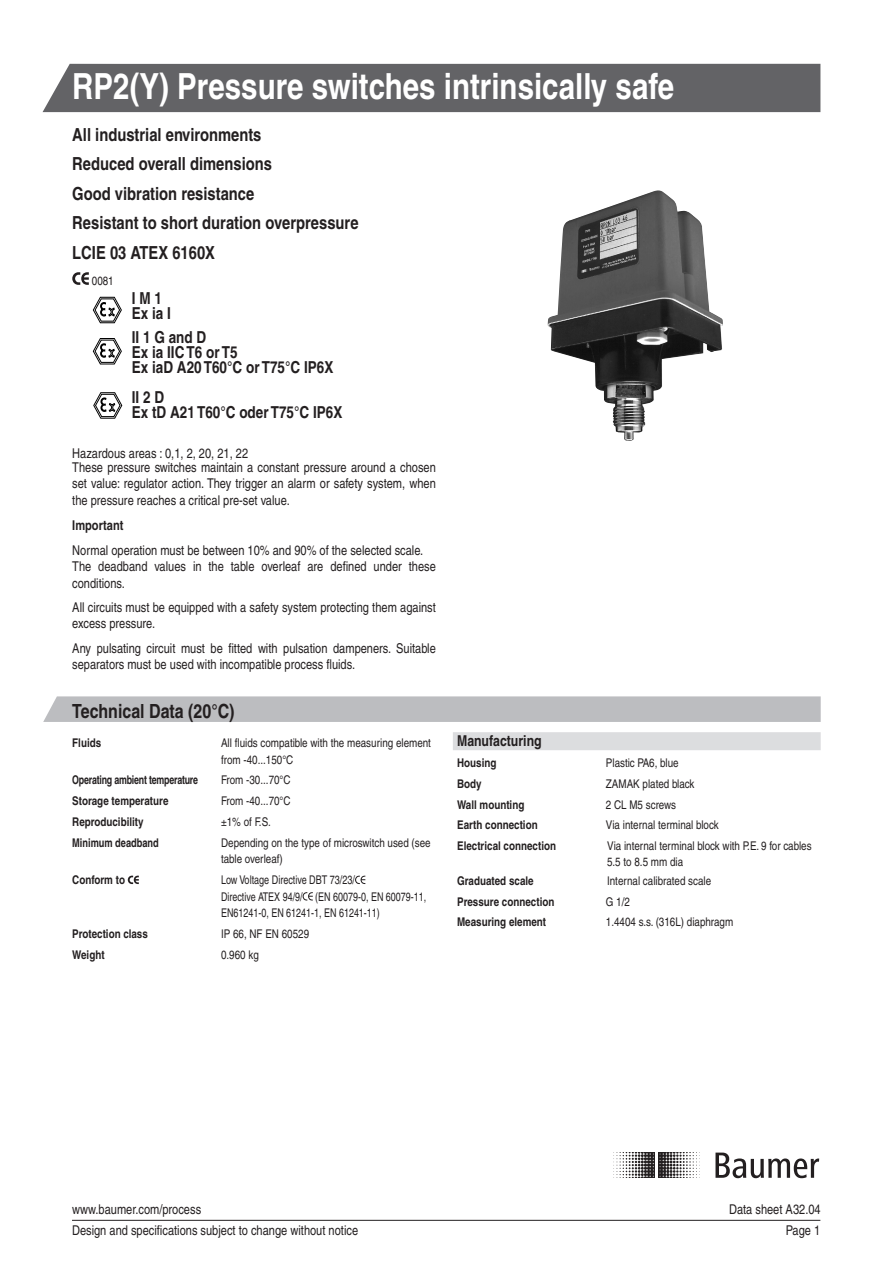
<style>
.page{position:relative;width:893px;height:1263px;background:#fff}
.page>*{position:absolute;margin:0;border:0;box-sizing:border-box;transform-origin:0 0}
._01_Frontpage_-_Head{font:700 condensed 36px "Helvetica";color:#fff}
._03_Section_Header_o{font:700 condensed 19.5px "Helvetica";color:#231f20}
._02_Frontpage_-_Stat{font:700 condensed 18px "Helvetica";color:#231f20}
._04_Bodytext__LineFe{font:700 condensed 16.5px "Helvetica";color:#231f20}
._05_Text__Header_on{font:700 condensed 15px "Helvetica";color:#231f20}
._04_Bodytext__LineFe-2{font:condensed 13.5px/16.5px "Helvetica";color:#231f20}
._06_Text__Body__Line{font:condensed 13.5px "Helvetica";color:#231f20}
.HELV_8{font:condensed 13.5px/15.8px "Helvetica";color:#231f20}
._04_Bodytext__LineFe-3{font:700 condensed 13.5px "Helvetica";color:#231f20}
._07_Text__2_columns{font:condensed 12px/16.5px "Helvetica";color:#231f20}
._07_Text__2_columns-2{font:700 condensed 12px "Helvetica";color:#231f20}
._07_Text__2_columns-3{font:condensed 12px/16.5px "Helvetica";color:#231f20;scale:.92 1}
.HELV_BLACK_8{font:condensed 12px "Helvetica";color:#231f20}
.HELV_BLACK_8-2{font:700 condensed 12px "Helvetica";color:#231f20}
._07_Text__2_columns-4{font:700 condensed 12px "Helvetica";letter-spacing:-.02em;color:#231f20;scale:.9 1}
._07_Text__2_columns-5{font:700 condensed 12px "Helvetica";color:#231f20;scale:.94 1}
._04_Bodytext__LineFe-4{font:condensed 12px "Helvetica";color:#231f20}
</style>
<div class="page">
<hr style="left:72px;top:1220px;width:748px;height:1px;background:#231f20">
<div style="left:43px;top:696px;width:778px;height:26px;background:#bcbdc0"></div>
<div style="left:43px;top:64px;width:777px;height:48px;background:#636366"></div>
<svg style="left:128px;top:876px;width:11px;height:8px"></svg>
<svg style="left:355px;top:876px;width:10px;height:8px"></svg>
<svg style="left:303px;top:892px;width:10px;height:8px"></svg>
<img style="left:548px;top:190px;width:175px;height:251px">
<svg style="left:72px;top:272px;width:17px;height:13px"></svg>
<svg style="left:93px;top:297px;width:28px;height:26px"></svg>
<svg style="left:93px;top:338px;width:28px;height:26px"></svg>
<svg style="left:94px;top:392px;width:28px;height:27px"></svg>
<div style="left:453px;top:732px;width:368px;height:18px;background:#dcdddf"></div>
<svg style="left:616px;top:1152px;width:84px;height:26px"></svg>
<svg style="left:715px;top:1152px;width:104px;height:26px"></svg>
<p class="_01_Frontpage_-_Head" style="left:72px;top:64px;width:603px">RP2(Y) Pressure switches intrinsically safe</p>
<p class="_02_Frontpage_-_Stat" style="left:72px;top:123px;width:191px">All industrial environments</p>
<p class="_02_Frontpage_-_Stat" style="left:72px;top:153px;width:201px">Reduced overall dimensions</p>
<p class="_02_Frontpage_-_Stat" style="left:72px;top:182px;width:184px">Good vibration resistance</p>
<p class="_02_Frontpage_-_Stat" style="left:72px;top:212px;width:288px">Resistant to short duration overpressure</p>
<p class="_02_Frontpage_-_Stat" style="left:72px;top:241px;width:144px">LCIE 03 ATEX 6160X</p>
<p class="_04_Bodytext__LineFe-4" style="left:92px;top:274px;width:23px">0081</p>
<p class="_04_Bodytext__LineFe" style="left:132px;top:288px;width:32px">I M 1</p>
<p class="_04_Bodytext__LineFe" style="left:132px;top:303px;width:41px">Ex ia I</p>
<p class="_04_Bodytext__LineFe" style="left:132px;top:327px;width:76px">II 1 G and D</p>
<p class="_04_Bodytext__LineFe" style="left:132px;top:342px;width:107px">Ex ia IIC T6 or T5</p>
<p class="_04_Bodytext__LineFe" style="left:132px;top:357px;width:203px">Ex iaD A20 T60°C or T75°C IP6X</p>
<p class="_04_Bodytext__LineFe" style="left:132px;top:387px;width:34px">II 2 D</p>
<p class="_04_Bodytext__LineFe" style="left:132px;top:402px;width:212px">Ex tD A21 T60°C oder T75°C IP6X</p>
<p class="_04_Bodytext__LineFe-2" style="left:72px;top:445px;width:177px">Hazardous areas : 0,1, 2, 20, 21, 22</p>
<p class="_04_Bodytext__LineFe-2" style="left:72px;top:458px;width:365px;text-align:justify">These pressure switches maintain a constant pressure around a chosen set value: regulator action. They trigger an alarm or safety system, when the pressure reaches a critical pre-set value.</p>
<p class="_04_Bodytext__LineFe-3" style="left:72px;top:516px;width:53px">Important</p>
<p class="_04_Bodytext__LineFe-2" style="left:72px;top:541px;width:353px">Normal operation must be between 10% and 90% of the selected scale.</p>
<p class="_04_Bodytext__LineFe-2" style="left:72px;top:558px;width:365px">The deadband values in the table overleaf are defined under these conditions.</p>
<p class="HELV_8" style="left:72px;top:599px;width:365px">All circuits must be equipped with a safety system protecting them against excess pressure.</p>
<p class="_04_Bodytext__LineFe-2" style="left:72px;top:639px;width:365px">Any pulsating circuit must be fitted with pulsation dampeners. Suitable separators must be used with incompatible process fluids.</p>
<p class="_03_Section_Header_o" style="left:72px;top:699px;width:164px">Technical Data (20°C)</p>
<p class="_07_Text__2_columns-2" style="left:72px;top:736px;width:30px">Fluids</p>
<p class="_07_Text__2_columns" style="left:221px;top:735px;width:211px">All fluids compatible with the measuring element from -40...150°C</p>
<p class="_07_Text__2_columns-4" style="left:72px;top:773px;width:141px">Operating ambient temperature</p>
<p class="_07_Text__2_columns" style="left:221px;top:772px;width:71px">From -30...70°C</p>
<p class="_07_Text__2_columns-2" style="left:72px;top:794px;width:98px">Storage temperature</p>
<p class="_07_Text__2_columns" style="left:221px;top:793px;width:71px">From -40...70°C</p>
<p class="_07_Text__2_columns-2" style="left:72px;top:814px;width:73px">Reproducibility</p>
<p class="_07_Text__2_columns" style="left:221px;top:813px;width:51px">±1% of F.S.</p>
<p class="_07_Text__2_columns-5" style="left:72px;top:835px;width:94px">Minimum deadband</p>
<p class="_07_Text__2_columns" style="left:221px;top:834px;width:211px">Depending on the type of microswitch used (see table overleaf)</p>
<p class="_07_Text__2_columns-2" style="left:72px;top:872px;width:54px">Conform to</p>
<p class="_07_Text__2_columns-3" style="left:221px;top:871px;width:225px">Low Voltage Directive DBT 73/23/<br>Directive ATEX 94/9/ (EN 60079-0, EN 60079-11,<br>EN61241-0, EN 61241-1, EN 61241-11)</p>
<p class="_07_Text__2_columns-2" style="left:72px;top:926px;width:77px">Protection class</p>
<p class="_07_Text__2_columns" style="left:221px;top:925px;width:90px">IP 66, NF EN 60529</p>
<p class="_07_Text__2_columns-2" style="left:72px;top:947px;width:34px">Weight</p>
<p class="_07_Text__2_columns" style="left:221px;top:946px;width:39px">0.960 kg</p>
<p class="_05_Text__Header_on" style="left:457px;top:732px;width:86px">Manufacturing</p>
<p class="_07_Text__2_columns-2" style="left:457px;top:755px;width:41px">Housing</p>
<p class="_07_Text__2_columns" style="left:606px;top:754px;width:74px">Plastic PA6, blue</p>
<p class="_07_Text__2_columns-2" style="left:457px;top:776px;width:26px">Body</p>
<p class="_07_Text__2_columns" style="left:606px;top:775px;width:90px">ZAMAK plated black</p>
<p class="_07_Text__2_columns-2" style="left:457px;top:797px;width:69px">Wall mounting</p>
<p class="_07_Text__2_columns" style="left:606px;top:796px;width:72px">2 CL M5 screws</p>
<p class="_07_Text__2_columns-2" style="left:457px;top:818px;width:82px">Earth connection</p>
<p class="_07_Text__2_columns" style="left:606px;top:817px;width:114px">Via internal terminal block</p>
<p class="HELV_BLACK_8-2" style="left:457px;top:838px;width:100px">Electrical connection</p>
<p class="HELV_BLACK_8" style="left:607px;top:839px;width:206px">Via internal terminal block with P.E. 9 for cables</p>
<p class="HELV_BLACK_8" style="left:607px;top:855px;width:78px">5.5 to 8.5 mm dia</p>
<p class="HELV_BLACK_8-2" style="left:457px;top:873px;width:78px">Graduated scale</p>
<p class="HELV_BLACK_8" style="left:607px;top:874px;width:106px">Internal calibrated scale</p>
<p class="_07_Text__2_columns-2" style="left:457px;top:894px;width:99px">Pressure connection</p>
<p class="_07_Text__2_columns" style="left:606px;top:893px;width:26px">G 1/2</p>
<p class="_07_Text__2_columns-2" style="left:457px;top:915px;width:91px">Measuring element</p>
<p class="_07_Text__2_columns" style="left:606px;top:914px;width:129px">1.4404 s.s. (316L) diaphragm</p>
<p class="_06_Text__Body__Line" style="left:72px;top:1202px;width:130px">www.baumer.com/process</p>
<p class="_06_Text__Body__Line" style="left:72px;top:1223px;width:288px">Design and specifications subject to change without notice</p>
<p class="_06_Text__Body__Line" style="left:729px;top:1202px;width:93px">Data sheet A32.04</p>
<p class="_06_Text__Body__Line" style="left:786px;top:1222px;width:36px">Page 1</p>
</div>
